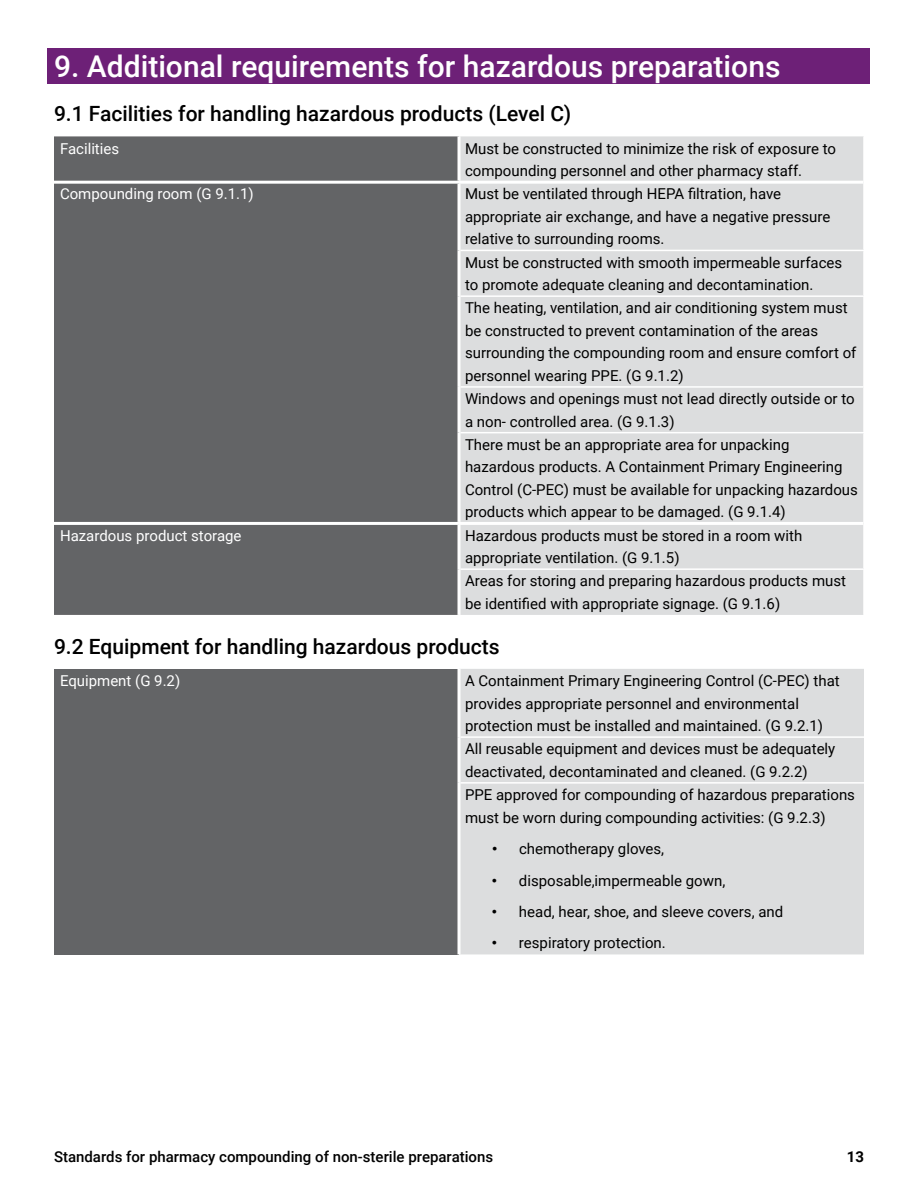
<style>
.page{position:relative;width:918px;height:1188px;background:#fff}
.page>*{position:absolute;margin:0;border:0;box-sizing:border-box;transform-origin:0 0}
.t1{font:500 30px "Roboto";color:#fff}
.t2{font:500 21px "Roboto";color:#000}
.t3{font:15px/22.6px "Roboto";color:#000}
.t4{font:15px "Roboto";color:#fff}
.t5{font:500 15px "Roboto";color:#000}
.t6{font:700 15px "Roboto";color:#000}
.s1{font-family:"Arial"}
</style>
<div class="page">
<div style="left:48px;top:48px;width:822px;height:35px;background:#6d2077"></div>
<div style="left:54px;top:136px;width:404px;height:479px;background:#636466"></div>
<div style="left:460px;top:136px;width:403px;height:479px;background:#dcddde"></div>
<hr style="left:54px;top:181px;width:405px;height:3px;background:#fff">
<hr style="left:54px;top:522px;width:405px;height:3px;background:#fff">
<hr style="left:459px;top:181px;width:404px;height:3px;background:#fff">
<hr style="left:459px;top:522px;width:404px;height:3px;background:#fff">
<hr style="left:460px;top:250px;width:405px;height:1px;background:#fff">
<hr style="left:460px;top:295px;width:405px;height:2px;background:#fff">
<hr style="left:460px;top:386px;width:405px;height:2px;background:#fff">
<hr style="left:460px;top:432px;width:405px;height:1px;background:#fff">
<hr style="left:460px;top:568px;width:405px;height:2px;background:#fff">
<div style="left:54px;top:669px;width:405px;height:285px;background:#636466"></div>
<div style="left:460px;top:669px;width:404px;height:285px;background:#dcddde"></div>
<hr style="left:458px;top:669px;width:2px;height:68px;background:#fff">
<hr style="left:458px;top:737px;width:2px;height:46px;background:#fff">
<hr style="left:458px;top:783px;width:2px;height:171px;background:#fff">
<hr style="left:460px;top:736px;width:404px;height:2px;background:#fff">
<hr style="left:460px;top:782px;width:404px;height:2px;background:#fff">
<h1 class="t1" style="left:54px;top:45px;width:728px">9. Additional requirements for hazardous preparations</h1>
<h2 class="t2" style="left:54px;top:99px;width:519px">9.1 Facilities for handling hazardous products (Level C)</h2>
<p class="t4" style="left:60px;top:138px;width:61px">Facilities</p>
<p class="t3" style="left:465px;top:137px;width:373px">Must be constructed to minimize the risk of exposure to compounding personnel and other pharmacy staff.</p>
<p class="t4" style="left:60px;top:184px;width:195px">Compounding room (G 9.1.1)</p>
<p class="t3" style="left:465px;top:182px;width:395px">Must be ventilated through HEPA filtration, have appropriate air exchange, and have a negative pressure relative to surrounding rooms.<br>Must be constructed with smooth impermeable surfaces to promote adequate cleaning and decontamination.<br>The heating, ventilation, and air conditioning system must be constructed to prevent contamination of the areas surrounding the compounding room and ensure comfort of personnel wearing PPE. (G 9.1.2)<br>Windows and openings must not lead directly outside or to a non- controlled area. (G 9.1.3)<br>There must be an appropriate area for unpacking hazardous products. A Containment Primary Engineering Control (C-PEC) must be available for unpacking hazardous products which appear to be damaged. (G 9.1.4)</p>
<p class="t4" style="left:60px;top:525px;width:183px">Hazardous product storage</p>
<p class="t3" style="left:465px;top:523px;width:383px">Hazardous products must be stored in a room with appropriate ventilation. (G 9.1.5)<br>Areas for storing and preparing hazardous products must be identified with appropriate signage. (G 9.1.6)</p>
<h2 class="t2" style="left:54px;top:632px;width:447px">9.2 Equipment for handling hazardous products</h2>
<p class="t4" style="left:60px;top:670px;width:122px">Equipment (G 9.2)</p>
<p class="t3" style="left:465px;top:669px;width:392px">A Containment Primary Engineering Control (C-PEC) that provides appropriate personnel and environmental protection must be installed and maintained. (G 9.2.1)<br>All reusable equipment and devices must be adequately deactivated, decontaminated and cleaned. (G 9.2.2)<br>PPE approved for compounding of hazardous preparations must be worn during compounding activities: (G 9.2.3)</p>
<p class="t3" style="left:492px;top:837px;width:174px"><span class="s1">•</span> chemotherapy gloves,</p>
<p class="t3" style="left:492px;top:868px;width:235px"><span class="s1">•</span> disposable,impermeable gown,</p>
<p class="t3" style="left:492px;top:900px;width:293px"><span class="s1">•</span> head, hear, shoe, and sleeve covers, and</p>
<p class="t3" style="left:492px;top:931px;width:175px"><span class="s1">•</span> respiratory protection.</p>
<p class="t5" style="left:54px;top:1146px;width:441px">Standards for pharmacy compounding of non-sterile preparations</p>
<p class="t6" style="left:847px;top:1146px;width:19px">13</p>
</div>
